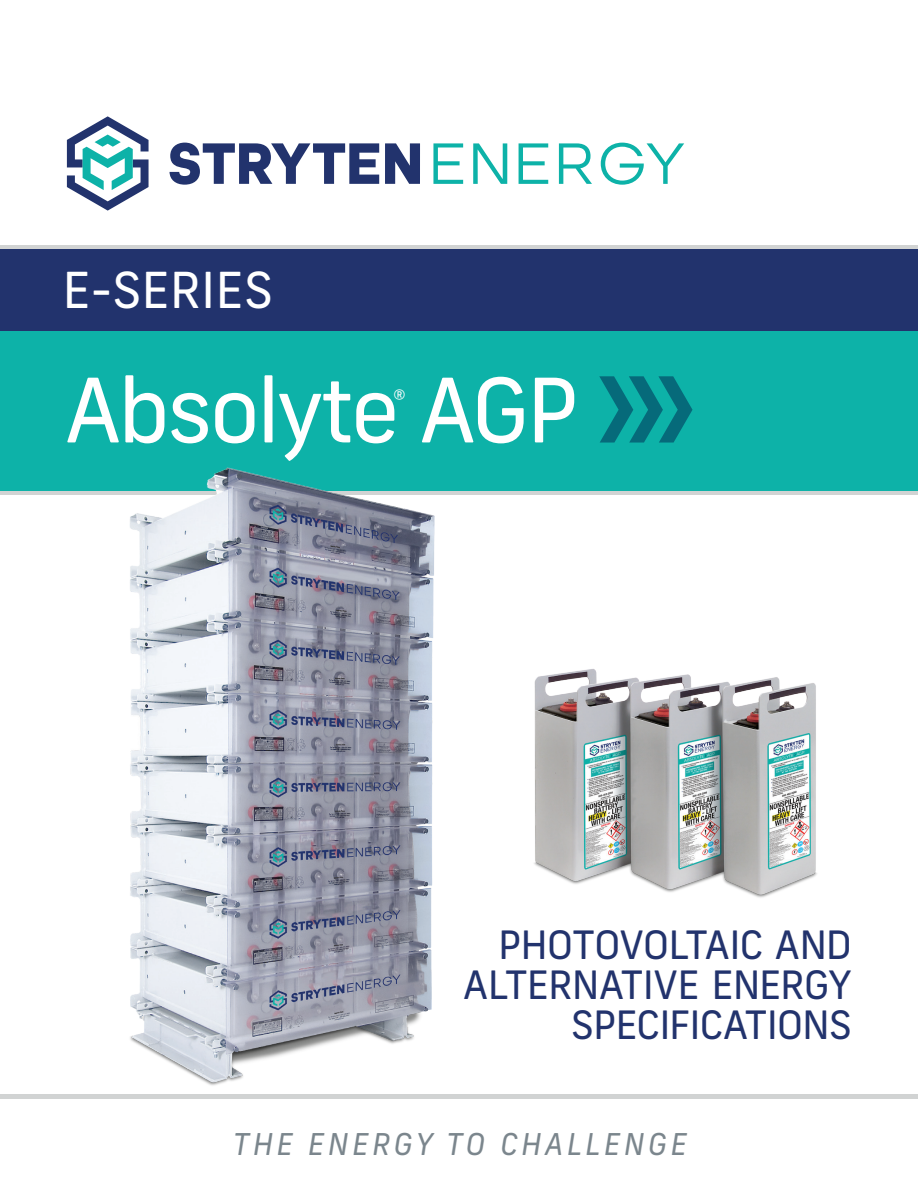
<style>
.page{position:relative;width:918px;height:1188px;background:#fff}
.page>*{position:absolute;margin:0;border:0;box-sizing:border-box;transform-origin:0 0}
.t1{font:88.5px "New Frank";letter-spacing:-.04em;color:#fff}
.t2{font:49.5px "New Frank";color:#fff}
.t3{font:39px/40.5px "New Frank";letter-spacing:-.03em;color:#22336d;text-align:right}
.t4{font:italic 30px "New Frank";letter-spacing:.11em;color:#7b868d}
.t5{font:22.5px "New Frank";color:#fff}
</style>
<div class="page">
<hr style="left:0;top:1095px;width:918px;height:4px;background:#d1d3d3">
<div style="left:0;top:490px;width:918px;height:5px;background:#d1d3d3"></div>
<hr style="left:0;top:245px;width:918px;height:4px;background:#d1d3d3">
<div style="left:0;top:249px;width:918px;height:82px;background:#22336d"></div>
<div style="left:0;top:331px;width:918px;height:159px;background:#0db2a8"></div>
<svg style="left:599px;top:376px;width:94px;height:67px"></svg>
<svg style="left:385px;top:143px;width:35px;height:41px"></svg>
<svg style="left:170px;top:143px;width:209px;height:42px"></svg>
<svg style="left:433px;top:143px;width:30px;height:41px"></svg>
<svg style="left:519px;top:143px;width:29px;height:41px"></svg>
<svg style="left:473px;top:143px;width:34px;height:41px"></svg>
<svg style="left:559px;top:143px;width:33px;height:41px"></svg>
<svg style="left:601px;top:143px;width:83px;height:42px"></svg>
<svg style="left:67px;top:116px;width:82px;height:95px"></svg>
<img style="left:114px;top:467px;width:325px;height:628px">
<img style="left:534px;top:669px;width:283px;height:229px">
<p class="t2" style="left:63px;top:260px;width:212px">E-SERIES</p>
<h1 class="t1" style="left:65px;top:356px;width:516px">Absolyte AGP</h1>
<p class="t5" style="left:393px;top:384px;width:15px">®</p>
<p class="t3" style="left:463px;top:924px;width:390px">PHOTOVOLTAIC AND<br>ALTERNATIVE ENERGY<br>SPECIFICATIONS</p>
<p class="t4" style="left:233px;top:1126px;width:456px">THE ENERGY TO CHALLENGE</p>
</div>
